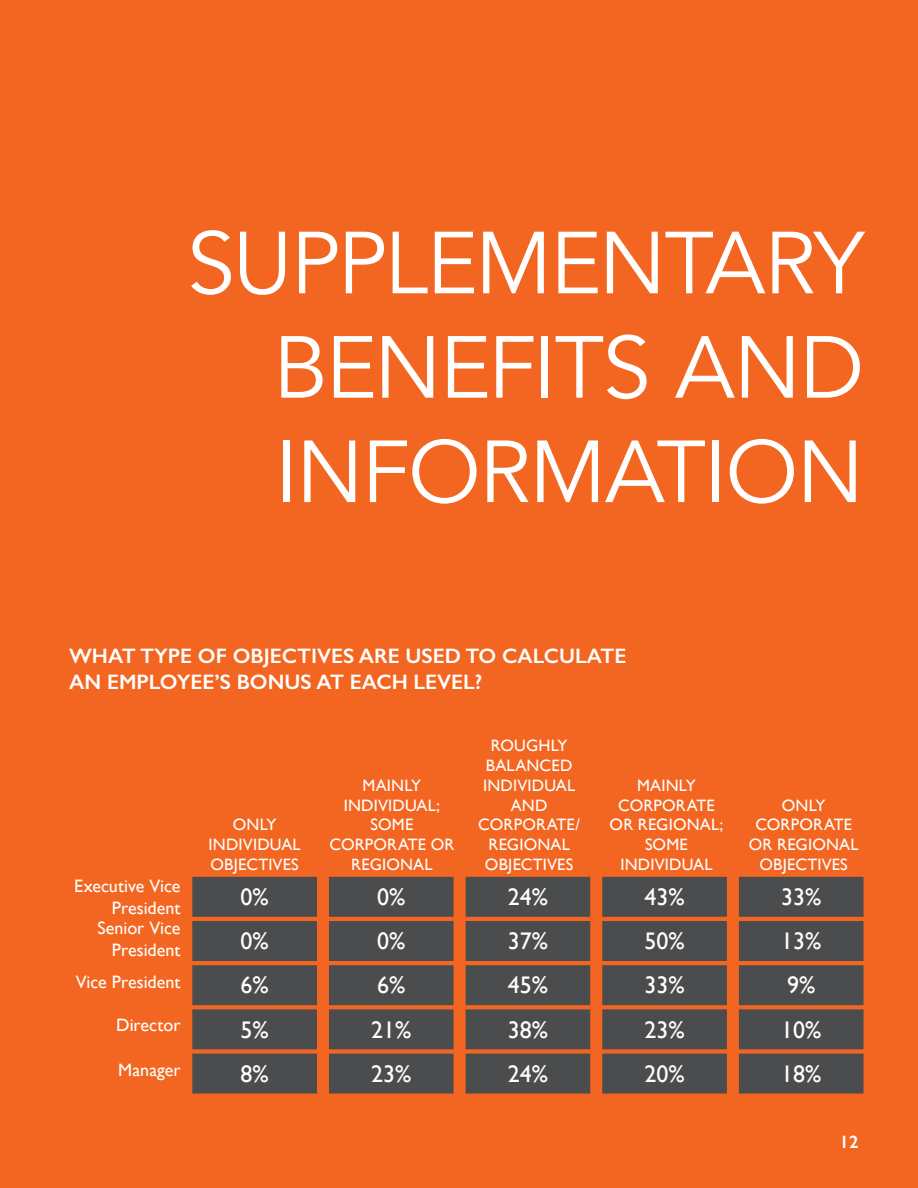
<style>
.page{position:relative;width:918px;height:1188px;background:#f36621}
.page>*{position:absolute;margin:0;border:0;box-sizing:border-box;transform-origin:0 0}
.t1{font:87px/104.4px "Avenir";letter-spacing:-.025em;color:#fff;text-align:justify}
.t2{font:24px "Gill Sans";color:#fff}
.t3{font:600 21px/25.2px "Gill Sans";color:#fff}
.t4{font:18px/21.6px "Gill Sans";color:#fff;text-align:right}
.t5{font:600 18px "Gill Sans";color:#fff}
.t6{font:16.5px/19.8px "Gill Sans";letter-spacing:.01em;color:#fff;text-align:center}
</style>
<div class="page">
<div style="left:192px;top:877px;width:125px;height:40px;background:#4b4c4d;border:2px solid #4b4c4d"></div>
<div style="left:192px;top:921px;width:125px;height:40px;background:#4b4c4d"></div>
<div style="left:192px;top:965px;width:125px;height:40px;background:#4b4c4d;border:2px solid #4b4c4d"></div>
<div style="left:192px;top:1009px;width:125px;height:40px;background:#4b4c4d;border:2px solid #4b4c4d"></div>
<div style="left:192px;top:1054px;width:125px;height:40px;background:#4b4c4d;border:2px solid #4b4c4d"></div>
<div style="left:329px;top:877px;width:125px;height:40px;background:#4b4c4d;border:2px solid #4b4c4d"></div>
<div style="left:329px;top:921px;width:125px;height:40px;background:#4b4c4d"></div>
<div style="left:329px;top:965px;width:125px;height:40px;background:#4b4c4d;border:2px solid #4b4c4d"></div>
<div style="left:329px;top:1009px;width:125px;height:40px;background:#4b4c4d;border:2px solid #4b4c4d"></div>
<div style="left:329px;top:1054px;width:125px;height:40px;background:#4b4c4d;border:2px solid #4b4c4d"></div>
<div style="left:466px;top:877px;width:124px;height:40px;background:#4b4c4d;border:2px solid #4b4c4d"></div>
<div style="left:466px;top:921px;width:124px;height:40px;background:#4b4c4d"></div>
<div style="left:466px;top:965px;width:124px;height:40px;background:#4b4c4d;border:2px solid #4b4c4d"></div>
<div style="left:466px;top:1009px;width:124px;height:40px;background:#4b4c4d;border:2px solid #4b4c4d"></div>
<div style="left:466px;top:1054px;width:124px;height:40px;background:#4b4c4d;border:2px solid #4b4c4d"></div>
<div style="left:602px;top:877px;width:125px;height:40px;background:#4b4c4d;border:2px solid #4b4c4d"></div>
<div style="left:602px;top:921px;width:125px;height:40px;background:#4b4c4d"></div>
<div style="left:602px;top:965px;width:125px;height:40px;background:#4b4c4d;border:2px solid #4b4c4d"></div>
<div style="left:602px;top:1009px;width:125px;height:40px;background:#4b4c4d;border:2px solid #4b4c4d"></div>
<div style="left:602px;top:1054px;width:125px;height:40px;background:#4b4c4d;border:2px solid #4b4c4d"></div>
<div style="left:739px;top:877px;width:125px;height:40px;background:#4b4c4d;border:2px solid #4b4c4d"></div>
<div style="left:739px;top:921px;width:125px;height:40px;background:#4b4c4d"></div>
<div style="left:739px;top:965px;width:125px;height:40px;background:#4b4c4d;border:2px solid #4b4c4d"></div>
<div style="left:739px;top:1009px;width:125px;height:40px;background:#4b4c4d;border:2px solid #4b4c4d"></div>
<div style="left:739px;top:1054px;width:125px;height:40px;background:#4b4c4d;border:2px solid #4b4c4d"></div>
<p class="t1" style="left:273px;top:213px;width:593px;text-indent:-86px">SUPPLEMENTARY BENEFITS AND INFORMATION</p>
<p class="t3" style="left:69px;top:643px;width:559px">WHAT TYPE OF OBJECTIVES ARE USED TO CALCULATE<br>AN EMPLOYEE’S BONUS AT EACH LEVEL?</p>
<p class="t4" style="left:74px;top:875px;width:108px">Executive Vice<br>President</p>
<p class="t4" style="left:97px;top:917px;width:85px">Senior Vice<br>President</p>
<p class="t4" style="left:76px;top:971px;width:106px">Vice President</p>
<p class="t4" style="left:116px;top:1014px;width:66px">Director</p>
<p class="t4" style="left:118px;top:1058px;width:64px">Manager</p>
<p class="t6" style="left:209px;top:815px;width:94px">ONLY<br>INDIVIDUAL<br>OBJECTIVES</p>
<p class="t2" style="left:241px;top:883px;width:30px">0%</p>
<p class="t2" style="left:241px;top:927px;width:30px">0%</p>
<p class="t2" style="left:241px;top:971px;width:30px">6%</p>
<p class="t2" style="left:241px;top:1015px;width:30px">5%</p>
<p class="t2" style="left:241px;top:1060px;width:30px">8%</p>
<p class="t6" style="left:329px;top:775px;width:126px">MAINLY<br>INDIVIDUAL;<br>SOME<br>CORPORATE OR<br>REGIONAL</p>
<p class="t2" style="left:377px;top:883px;width:30px">0%</p>
<p class="t2" style="left:377px;top:927px;width:30px">0%</p>
<p class="t2" style="left:377px;top:971px;width:30px">6%</p>
<p class="t2" style="left:371px;top:1015px;width:42px">21%</p>
<p class="t2" style="left:371px;top:1060px;width:42px">23%</p>
<p class="t6" style="left:478px;top:736px;width:103px">ROUGHLY<br>BALANCED<br>INDIVIDUAL<br>AND<br>CORPORATE/<br>REGIONAL<br>OBJECTIVES</p>
<p class="t2" style="left:508px;top:883px;width:42px">24%</p>
<p class="t2" style="left:508px;top:927px;width:42px">37%</p>
<p class="t2" style="left:508px;top:971px;width:42px">45%</p>
<p class="t2" style="left:508px;top:1015px;width:42px">38%</p>
<p class="t2" style="left:508px;top:1060px;width:42px">24%</p>
<p class="t6" style="left:610px;top:775px;width:115px">MAINLY<br>CORPORATE<br>OR REGIONAL;<br>SOME<br>INDIVIDUAL</p>
<p class="t2" style="left:644px;top:883px;width:42px">43%</p>
<p class="t2" style="left:644px;top:927px;width:42px">50%</p>
<p class="t2" style="left:644px;top:971px;width:42px">33%</p>
<p class="t2" style="left:644px;top:1015px;width:42px">23%</p>
<p class="t2" style="left:644px;top:1060px;width:42px">20%</p>
<p class="t6" style="left:749px;top:795px;width:111px">ONLY<br>CORPORATE<br>OR REGIONAL<br>OBJECTIVES</p>
<p class="t2" style="left:781px;top:883px;width:42px">33%</p>
<p class="t2" style="left:781px;top:927px;width:42px">13%</p>
<p class="t2" style="left:787px;top:971px;width:30px">9%</p>
<p class="t2" style="left:781px;top:1015px;width:42px">10%</p>
<p class="t2" style="left:781px;top:1060px;width:42px">18%</p>
<p class="t5" style="left:840px;top:1131px;width:21px">12</p>
</div>
